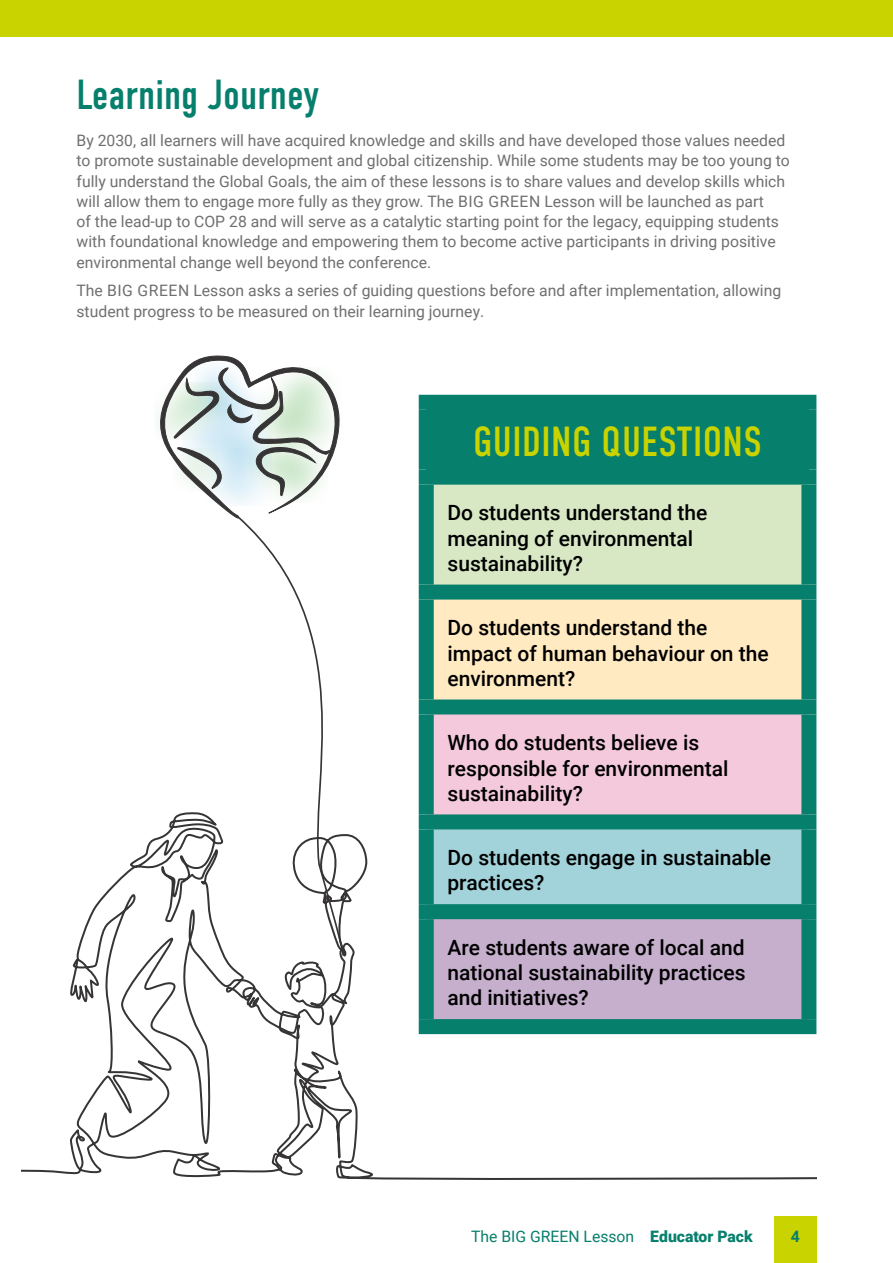
<style>
.page{position:relative;width:893px;height:1263px;background:#fff}
.page>*{position:absolute;margin:0;border:0;box-sizing:border-box;transform-origin:0 0}
.t1{font:42px "DIN Condensed";letter-spacing:.01em;color:#c8d300}
.t2{font:42px "DIN Condensed";color:#067f6c}
.t3{font:500 21px/25.2px "Roboto";color:#000}
.t4{font:15.75px/20.2px "Roboto";color:#706f6f}
.t5{font:15.75px "Roboto";color:#067f6c}
.t6{font:700 15.75px "Roboto";color:#067f6c}
.s1{font-weight:900}
</style>
<div class="page">
<svg style="left:21px;top:811px;width:795px;height:369px"></svg>
<svg style="left:159px;top:355px;width:181px;height:162px"></svg>
<svg style="left:235px;top:514px;width:127px;height:443px"></svg>
<div style="left:426px;top:402px;width:383px;height:75px;background:#067f6c"></div>
<div style="left:426px;top:477px;width:383px;height:115px;background:#d8e8c5"></div>
<div style="left:426px;top:592px;width:383px;height:115px;background:#ffeac1"></div>
<div style="left:426px;top:707px;width:383px;height:115px;background:#f5c9dc"></div>
<div style="left:426px;top:822px;width:383px;height:90px;background:#a2d2da"></div>
<div style="left:426px;top:912px;width:383px;height:114px;background:#c5afcc"></div>
<div style="left:419px;top:485px;width:15px;height:99px;background:#067f6c"></div>
<div style="left:801px;top:485px;width:15px;height:99px;background:#067f6c"></div>
<div style="left:419px;top:599px;width:15px;height:100px;background:#067f6c"></div>
<div style="left:801px;top:599px;width:15px;height:100px;background:#067f6c"></div>
<div style="left:419px;top:714px;width:15px;height:100px;background:#067f6c"></div>
<div style="left:801px;top:714px;width:15px;height:100px;background:#067f6c"></div>
<div style="left:419px;top:829px;width:15px;height:75px;background:#067f6c"></div>
<div style="left:801px;top:829px;width:15px;height:75px;background:#067f6c"></div>
<div style="left:419px;top:919px;width:15px;height:100px;background:#067f6c"></div>
<div style="left:801px;top:919px;width:15px;height:100px;background:#067f6c"></div>
<div style="left:419px;top:395px;width:397px;height:15px;background:#067f6c"></div>
<div style="left:419px;top:410px;width:15px;height:60px;background:#067f6c"></div>
<div style="left:801px;top:410px;width:15px;height:60px;background:#067f6c"></div>
<div style="left:419px;top:470px;width:397px;height:15px;background:#067f6c"></div>
<div style="left:419px;top:584px;width:397px;height:15px;background:#067f6c"></div>
<div style="left:419px;top:699px;width:397px;height:15px;background:#067f6c"></div>
<div style="left:419px;top:814px;width:397px;height:15px;background:#067f6c"></div>
<div style="left:419px;top:904px;width:397px;height:15px;background:#067f6c"></div>
<div style="left:419px;top:1019px;width:397px;height:15px;background:#067f6c"></div>
<div style="left:774px;top:1217px;width:42px;height:46px;background:#c8d300"></div>
<div style="left:0;top:0;width:893px;height:37px;background:#c8d300"></div>
<h1 class="t2" style="left:77px;top:71px;width:244px">Learning Journey</h1>
<p class="t4" style="left:77px;top:130px;width:715px">By 2030, all learners will have acquired knowledge and skills and have developed those values needed to promote sustainable development and global citizenship. While some students may be too young to fully understand the Global Goals, the aim of these lessons is to share values and develop skills which will allow them to engage more fully as they grow. The BIG GREEN Lesson will be launched as part<br>of the lead-up to COP 28 and will serve as a catalytic starting point for the legacy, equipping students with foundational knowledge and empowering them to become active participants in driving positive environmental change well beyond the conference.</p>
<p class="t4" style="left:77px;top:280px;width:706px">The BIG GREEN Lesson asks a series of guiding questions before and after implementation, allowing student progress to be measured on their learning journey.</p>
<h1 class="t1" style="left:473px;top:418px;width:290px">GUIDING QUESTIONS</h1>
<h2 class="t3" style="left:447px;top:499px;width:261px">Do students understand the meaning of environmental sustainability?</h2>
<h2 class="t3" style="left:447px;top:614px;width:323px">Do students understand the impact of human behaviour on the environment?</h2>
<h2 class="t3" style="left:447px;top:729px;width:283px">Who do students believe is responsible for environmental sustainability?</h2>
<h2 class="t3" style="left:447px;top:844px;width:325px">Do students engage in sustainable practices?</h2>
<h2 class="t3" style="left:447px;top:934px;width:300px;text-align:justify">Are students aware of local and national sustainability practices and initiatives?</h2>
<p class="t5" style="left:471px;top:1225px;width:283px">The BIG GREEN Lesson <span class="s1">Educator Pack</span></p>
<p class="t6" style="left:791px;top:1225px;width:11px">4</p>
</div>
